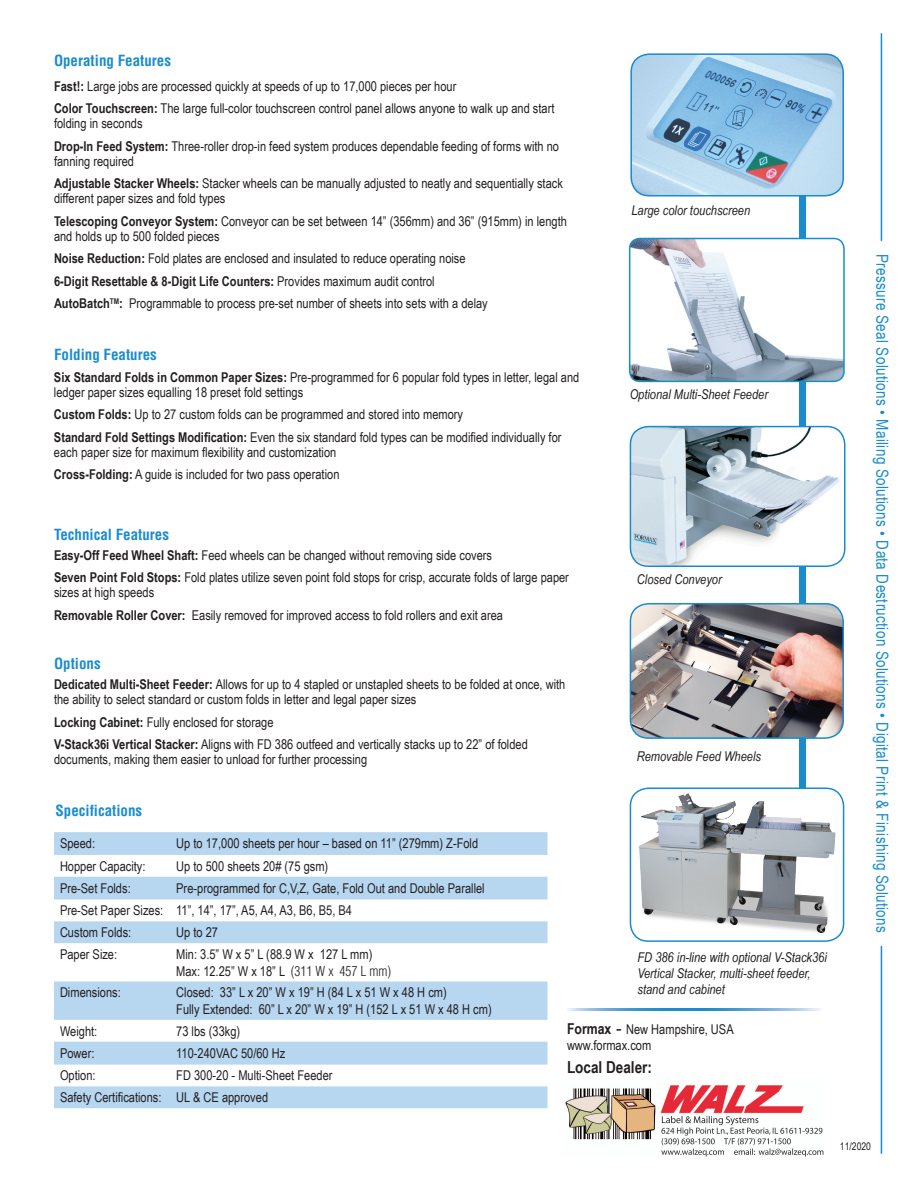
<style>
.page{position:relative;width:918px;height:1188px;background:#fff}
.page>*{position:absolute;margin:0;border:0;box-sizing:border-box;transform-origin:0 0}
.t1{font:16.5px "Arial Narrow";letter-spacing:.02em;color:#198ccd}
.t2{font:700 16.5px "Arial Narrow";color:#231f20}
.t3{font:700 condensed 15px "Helvetica";color:#198ccd}
.List_Paragraph{font:13.5px/15px "Arial Narrow";color:#231f20}
.t4{font:italic 13.5px/16.2px "Arial Narrow";color:#231f20}
.t5{font:700 13.5px "Arial Narrow";color:#231f20}
.t6{font:10.5px "Arial Narrow";color:#231f20}
.s1{font-weight:700}
.s2{font-weight:400}
.s3{font-family:"Helvetica";font-weight:300;font-stretch:condensed}
.s4{font-weight:700;font-size:15px}
.s5{font-family:"Arial";font-size:16.5px}
</style>
<div class="page">
<div style="left:799px;top:92px;width:7px;height:722px;background:#198ccd"></div>
<img style="left:630px;top:789px;width:215px;height:152px">
<svg style="left:54px;top:832px;width:494px;height:276px;fill:#b7d6f0"></svg>
<hr style="left:881px;top:33px;width:1px;height:1121px;background:#198ccd">
<div style="left:864px;top:241px;width:35px;height:705px;background:#fff"></div>
<img style="left:630px;top:604px;width:213px;height:134px">
<div style="left:630px;top:603px;width:214px;height:136px;border:2px solid #198ccd;border-radius:18px"></div>
<img style="left:633px;top:54px;width:210px;height:140px">
<div style="left:630px;top:53px;width:214px;height:144px;border:2px solid #198ccd;border-radius:18px"></div>
<img style="left:630px;top:238px;width:214px;height:143px">
<div style="left:629px;top:238px;width:216px;height:144px;border:2px solid #198ccd;border-radius:10px"></div>
<img style="left:630px;top:427px;width:213px;height:139px">
<div style="left:630px;top:426px;width:216px;height:141px;border:2px solid #198ccd;border-radius:18px"></div>
<img style="left:565px;top:1085px;width:259px;height:71px">
<p class="t3" style="left:54px;top:51px;width:119px">Operating Features</p>
<p class="List_Paragraph" style="left:54px;top:78px;width:404px"><span class="s1">Fast!:</span> Large jobs are processed quickly at speeds of up to 17,000 pieces per hour</p>
<p class="List_Paragraph" style="left:54px;top:101px;width:502px"><span class="s1">Color Touchscreen:</span> The large full-color touchscreen control panel allows anyone to walk up and start folding in seconds</p>
<p class="List_Paragraph" style="left:54px;top:138px;width:507px"><span class="s1">Drop-In Feed System:</span> Three-roller drop-in feed system produces dependable feeding of forms with no fanning required</p>
<p class="List_Paragraph" style="left:54px;top:176px;width:510px"><span class="s1">Adjustable Stacker Wheels:</span> Stacker wheels can be manually adjusted to neatly and sequentially stack different paper sizes and fold types</p>
<p class="List_Paragraph" style="left:54px;top:213px;width:514px"><span class="s1">Telescoping Conveyor System:</span> Conveyor can be set between 14” (356mm) and 36” (915mm) in length and holds up to 500 folded pieces</p>
<p class="List_Paragraph" style="left:54px;top:251px;width:413px"><span class="s1">Noise Reduction:</span> Fold plates are enclosed and insulated to reduce operating noise</p>
<p class="t5" style="left:54px;top:271px;width:382px">6-Digit Resettable &amp; 8-Digit Life Counters: <span class="s2">Provides maximum audit control</span></p>
<p class="List_Paragraph" style="left:54px;top:296px;width:435px"><span class="s1">AutoBatch</span><sup>TM</sup><span class="s1">:</span> Programmable to process pre-set number of sheets into sets with a delay</p>
<p class="t3" style="left:54px;top:345px;width:104px">Folding Features</p>
<p class="List_Paragraph" style="left:54px;top:369px;width:527px"><span class="s1">Six Standard Folds in Common Paper Sizes:</span> Pre-programmed for 6 popular fold types in letter, legal and ledger paper sizes equalling 18 preset fold settings</p>
<p class="List_Paragraph" style="left:54px;top:407px;width:411px"><span class="s1">Custom Folds:</span> Up to 27 custom folds can be programmed and stored into memory</p>
<p class="List_Paragraph" style="left:54px;top:429px;width:509px"><span class="s1">Standard Fold Settings Modification:</span> Even the six standard fold types can be modified individually for each paper size for maximum flexibility and customization</p>
<p class="List_Paragraph" style="left:54px;top:467px;width:287px"><span class="s1">Cross-Folding:</span> A guide is included for two pass operation</p>
<p class="t3" style="left:54px;top:525px;width:117px">Technical Features</p>
<p class="List_Paragraph" style="left:54px;top:547px;width:440px"><span class="s1">Easy-Off Feed Wheel Shaft:</span> Feed wheels can be changed without removing side covers</p>
<p class="List_Paragraph" style="left:54px;top:569px;width:516px"><span class="s1">Seven Point Fold Stops:</span> Fold plates utilize seven point fold stops for crisp, accurate folds of large paper sizes at high speeds</p>
<p class="List_Paragraph" style="left:54px;top:607px;width:451px"><span class="s1">Removable Roller Cover:</span> Easily removed for improved access to fold rollers and exit area</p>
<p class="t3" style="left:54px;top:654px;width:48px">Options</p>
<p class="List_Paragraph" style="left:54px;top:676px;width:513px"><span class="s1">Dedicated Multi-Sheet Feeder:</span> Allows for up to 4 stapled or unstapled sheets to be folded at once, with the ability to select standard or custom folds in letter and legal paper sizes</p>
<p class="List_Paragraph" style="left:54px;top:714px;width:221px"><span class="s1">Locking Cabinet:</span> Fully enclosed for storage</p>
<p class="List_Paragraph" style="left:54px;top:736px;width:475px"><span class="s1">V-Stack36i Vertical Stacker:</span> Aligns with FD 386 outfeed and vertically stacks up to 22” of folded documents, making them easier to unload for further processing</p>
<p class="t4" style="left:631px;top:202px;width:120px">Large color touchscreen</p>
<p class="t4" style="left:630px;top:386px;width:140px">Optional Multi-Sheet Feeder</p>
<p class="t4" style="left:637px;top:571px;width:86px">Closed Conveyor</p>
<p class="t4" style="left:637px;top:748px;width:126px">Removable Feed Wheels</p>
<p class="t3" style="left:56px;top:801px;width:88px">Specifications</p>
<p class="List_Paragraph" style="left:60px;top:835px;width:37px">Speed:</p>
<p class="List_Paragraph" style="left:176px;top:835px;width:303px">Up to 17,000 sheets per hour – based on 11” (279mm) Z-Fold</p>
<p class="List_Paragraph" style="left:60px;top:858px;width:87px">Hopper Capacity:</p>
<p class="List_Paragraph" style="left:176px;top:858px;width:153px">Up to 500 sheets 20# (75 gsm)</p>
<p class="List_Paragraph" style="left:60px;top:880px;width:72px">Pre-Set Folds:</p>
<p class="List_Paragraph" style="left:176px;top:880px;width:310px">Pre-programmed for C,V,Z, Gate, Fold Out and Double Parallel</p>
<p class="List_Paragraph" style="left:60px;top:903px;width:105px">Pre-Set Paper Sizes:</p>
<p class="List_Paragraph" style="left:176px;top:903px;width:177px">11”, 14”, 17”, A5, A4, A3, B6, B5, B4</p>
<p class="List_Paragraph" style="left:60px;top:924px;width:73px">Custom Folds:</p>
<p class="List_Paragraph" style="left:176px;top:924px;width:43px">Up to 27</p>
<p class="List_Paragraph" style="left:60px;top:946px;width:59px">Paper Size:</p>
<p class="List_Paragraph" style="left:176px;top:946px;width:198px">Min: 3.5” W x 5” L (88.9 W x 127 L mm)</p>
<p class="List_Paragraph" style="left:176px;top:963px;width:217px">Max: 12.25” W x 18” L <span class="s3">(311 W x 457 L mm)</span></p>
<p class="List_Paragraph" style="left:60px;top:985px;width:62px">Dimensions:</p>
<p class="List_Paragraph" style="left:176px;top:985px;width:272px">Closed: 33” L x 20” W x 19” H (84 L x 51 W x 48 H cm)</p>
<p class="List_Paragraph" style="left:176px;top:1001px;width:317px">Fully Extended: 60” L x 20” W x 19” H (152 L x 51 W x 48 H cm)</p>
<p class="List_Paragraph" style="left:60px;top:1023px;width:39px">Weight:</p>
<p class="List_Paragraph" style="left:176px;top:1023px;width:65px">73 lbs (33kg)</p>
<p class="List_Paragraph" style="left:60px;top:1045px;width:36px">Power:</p>
<p class="List_Paragraph" style="left:176px;top:1045px;width:111px">110-240VAC 50/60 Hz</p>
<p class="List_Paragraph" style="left:60px;top:1068px;width:37px">Option:</p>
<p class="List_Paragraph" style="left:176px;top:1068px;width:158px">FD 300-20 - Multi-Sheet Feeder</p>
<p class="List_Paragraph" style="left:60px;top:1089px;width:103px">Safety Certifications:</p>
<p class="List_Paragraph" style="left:176px;top:1089px;width:93px">UL &amp; CE approved</p>
<p class="t4" style="left:638px;top:949px;width:191px">FD 386 in-line with optional V-Stack36i<br>Vertical Stacker, multi-sheet feeder, stand and cabinet</p>
<p class="List_Paragraph" style="left:567px;top:1021px;width:168px"><span class="s4">Formax</span> <span class="s5">-</span> New Hampshire, USA</p>
<p class="List_Paragraph" style="left:567px;top:1037px;width:86px">www.formax.com</p>
<p class="t2" style="left:567px;top:1054px;width:86px">Local Dealer:</p>
<p class="t1" style="left:895px;top:254px;width:680px;rotate:90deg">Pressure Seal Solutions • Mailing Solutions • Data Destruction Solutions • Digital Print &amp; Finishing Solutions</p>
<p class="t6" style="left:840px;top:1138px;width:33px">11/2020</p>
</div>
